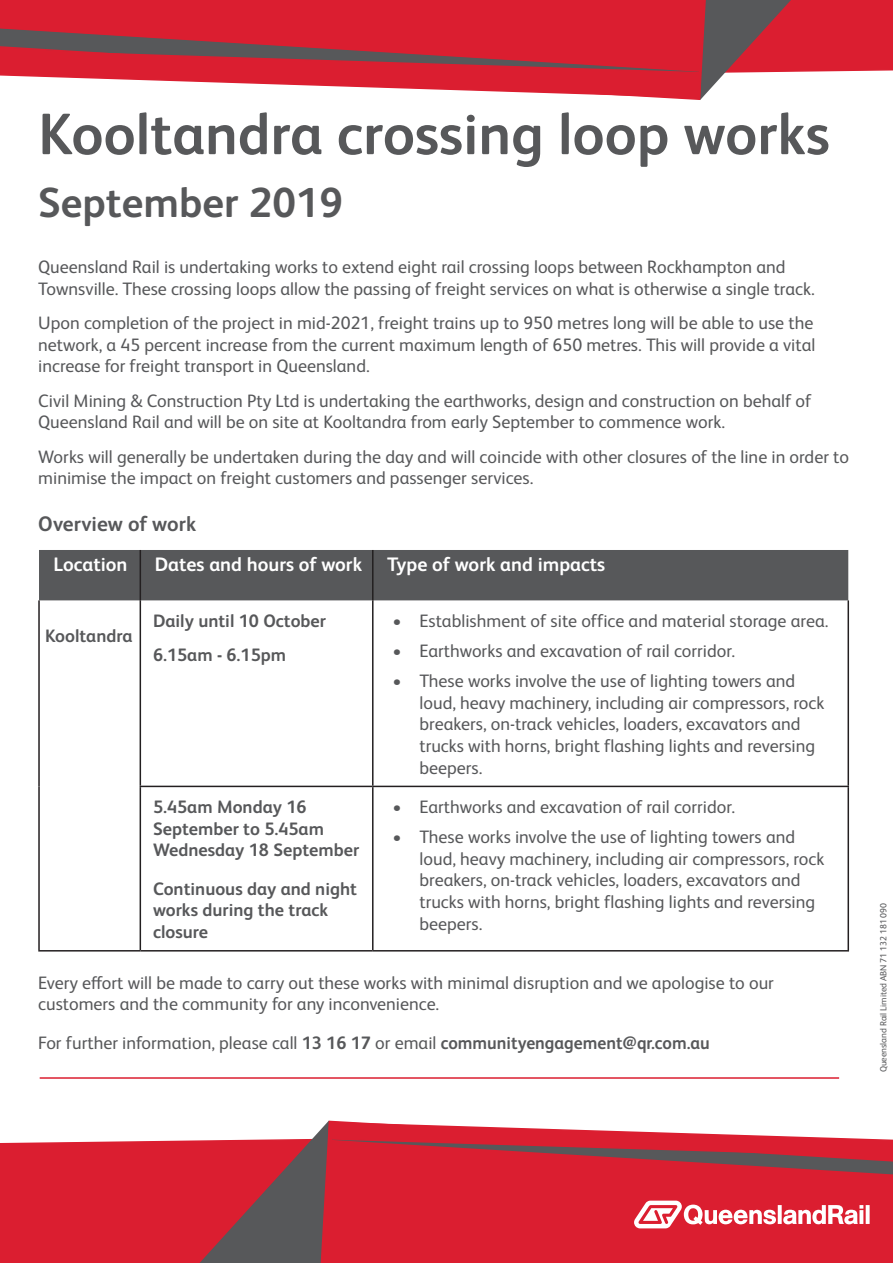
<style>
.page{position:relative;width:893px;height:1263px;background:#fff}
.page>*{position:absolute;margin:0;border:0;box-sizing:border-box;transform-origin:0 0}
.t1{font:700 58.5px "FS Albert Pro";color:#57585a}
.t2{font:700 42px "FS Albert Pro";color:#57585a}
.t3{font:700 21px "FS Albert Pro";color:#57585a}
.t4{font:700 19.5px "FS Albert Pro";color:#fff}
.t5{font:18px/21.6px "FS Albert Pro";color:#57585a}
.t6{font:700 18px/21.6px "FS Albert Pro";color:#57585a}
.t7{font:9px "FS Albert Pro";letter-spacing:-.01em;color:#57585a}
.s1{font-weight:700}
</style>
<div class="page">
<div style="left:0;top:1140px;width:200px;height:123px;background:#db1e30"></div>
<svg style="left:0;top:0;width:893px;height:100px"></svg>
<svg style="left:200px;top:1121px;width:693px;height:142px;background:#cd3d4b"></svg>
<div style="left:39px;top:550px;width:809px;height:50px;background:#57585a"></div>
<hr style="left:140px;top:550px;width:1px;height:50px;background:#231f20">
<hr style="left:372px;top:550px;width:2px;height:50px;background:#231f20">
<hr style="left:140px;top:600px;width:1px;height:186px;background:#231f20">
<hr style="left:372px;top:600px;width:2px;height:186px;background:#231f20">
<hr style="left:140px;top:786px;width:233px;height:1px;background:#231f20">
<hr style="left:140px;top:787px;width:1px;height:163px;background:#231f20">
<hr style="left:373px;top:786px;width:476px;height:1px;background:#231f20">
<hr style="left:372px;top:787px;width:2px;height:163px;background:#231f20">
<hr style="left:38px;top:950px;width:102px;height:1px;background:#231f20">
<hr style="left:140px;top:950px;width:233px;height:1px;background:#231f20">
<hr style="left:373px;top:950px;width:476px;height:1px;background:#231f20">
<hr style="left:38px;top:600px;width:2px;height:186px;background:#231f20">
<hr style="left:38px;top:786px;width:2px;height:164px;background:#231f20">
<hr style="left:847px;top:600px;width:2px;height:186px;background:#231f20">
<hr style="left:847px;top:787px;width:2px;height:163px;background:#231f20">
<hr style="left:40px;top:1077px;width:799px;height:2px;background:#db1e30">
<h1 class="t1" style="left:38px;top:93px;width:793px">Kooltandra crossing loop works</h1>
<h2 class="t2" style="left:38px;top:173px;width:306px">September 2019</h2>
<p class="t5" style="left:38px;top:255px;width:778px">Queensland Rail is undertaking works to extend eight rail crossing loops between Rockhampton and<br>Townsville. These crossing loops allow the passing of freight services on what is otherwise a single track.</p>
<p class="t5" style="left:38px;top:311px;width:779px;text-align:justify">Upon completion of the project in mid-2021, freight trains up to 950 metres long will be able to use the network, a 45 percent increase from the current maximum length of 650 metres. This will provide a vital increase for freight transport in Queensland.</p>
<p class="t5" style="left:38px;top:388px;width:775px">Civil Mining &amp; Construction Pty Ltd is undertaking the earthworks, design and construction on behalf of<br>Queensland Rail and will be on site at Kooltandra from early September to commence work.</p>
<p class="t5" style="left:38px;top:444px;width:812px">Works will generally be undertaken during the day and will coincide with other closures of the line in order to minimise the impact on freight customers and passenger services.</p>
<p class="t3" style="left:38px;top:509px;width:159px">Overview of work</p>
<p class="t4" style="left:54px;top:551px;width:76px">Location</p>
<p class="t4" style="left:155px;top:551px;width:209px">Dates and hours of work</p>
<p class="t4" style="left:387px;top:551px;width:219px">Type of work and impacts</p>
<p class="t6" style="left:45px;top:624px;width:89px">Kooltandra</p>
<p class="t6" style="left:153px;top:603px;width:174px;line-height:34.3px">Daily until 10 October<br>6.15am - 6.15pm</p>
<p class="t5" style="left:393px;top:609px;width:437px">• Establishment of site office and material storage area.</p>
<p class="t5" style="left:393px;top:639px;width:344px">• Earthworks and excavation of rail corridor.</p>
<p class="t5" style="left:420px;top:669px;width:406px;text-indent:-27px">• These works involve the use of lighting towers and loud, heavy machinery, including air compressors, rock breakers, on-track vehicles, loaders, excavators and trucks with horns, bright flashing lights and reversing beepers.</p>
<p class="t6" style="left:153px;top:795px;width:208px">5.45am Monday 16<br>September to 5.45am<br>Wednesday 18 September</p>
<p class="t6" style="left:153px;top:877px;width:206px">Continuous day and night works during the track closure</p>
<p class="t5" style="left:393px;top:795px;width:344px">• Earthworks and excavation of rail corridor.</p>
<p class="t5" style="left:420px;top:825px;width:406px;text-indent:-27px">• These works involve the use of lighting towers and loud, heavy machinery, including air compressors, rock breakers, on-track vehicles, loaders, excavators and trucks with horns, bright flashing lights and reversing beepers.</p>
<p class="t5" style="left:38px;top:970px;width:737px">Every effort will be made to carry out these works with minimal disruption and we apologise to our customers and the community for any inconvenience.</p>
<p class="t5" style="left:38px;top:1031px;width:673px">For further information, please call <span class="s1">13 16 17</span> or email <span class="s1">communityengagement@qr.com.au</span></p>
<p class="t7" style="left:877px;top:1072px;width:171px;rotate:-90deg">Queensland Rail Limited ABN 71 132 181 090</p>
</div>
